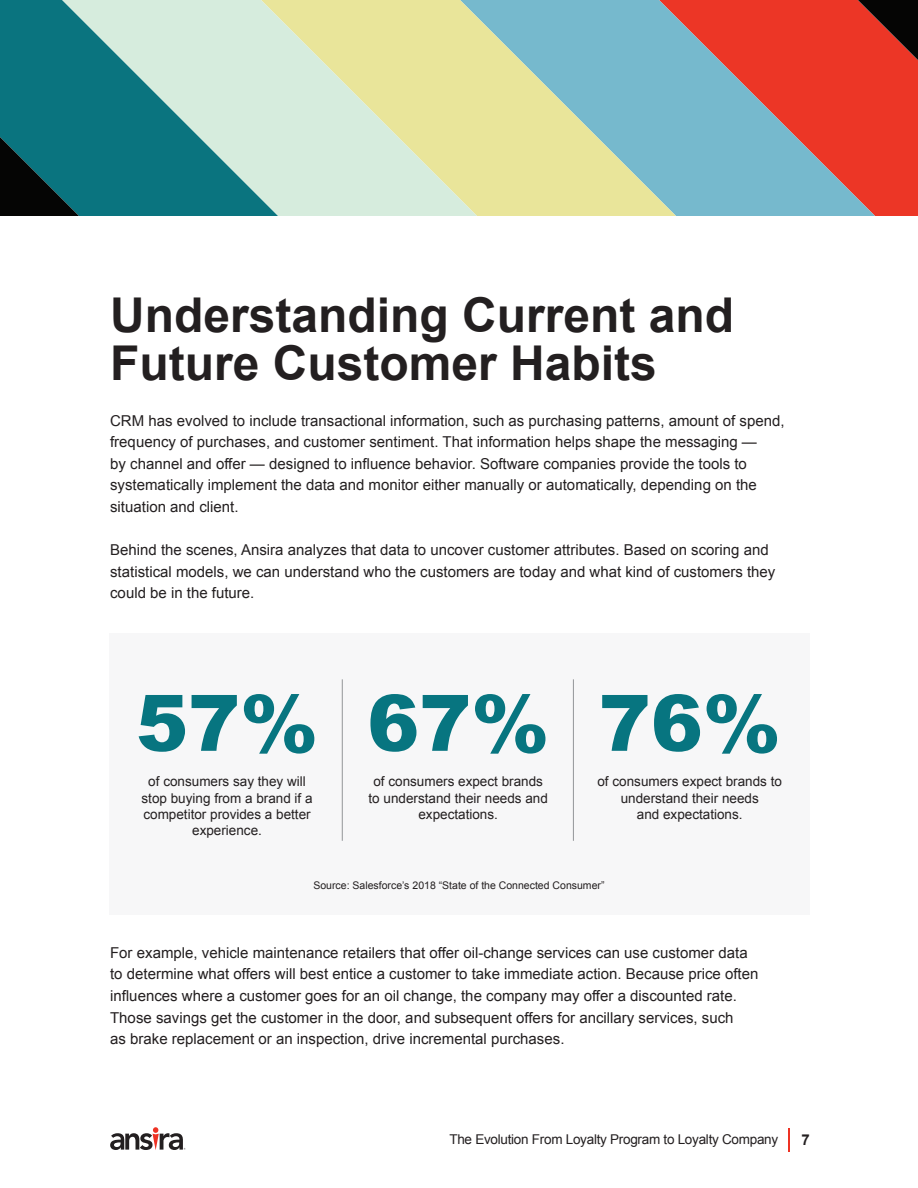
<style>
.page{position:relative;width:918px;height:1188px;background:#fff}
.page>*{position:absolute;margin:0;border:0;box-sizing:border-box;transform-origin:0 0}
.t1{font:900 78px "Arial";color:#077580}
.t2{font:700 48px/48px "Arial";color:#231f20}
.t3{font:15px/21.6px "Arial";color:#231f20}
.t4{font:700 15px "Arial";color:#231f20}
.t5{font:13.5px/16.2px "Arial";color:#231f20;text-align:center}
.t6{font:13.5px "Arial";letter-spacing:-.02em;color:#231f20}
.t7{font:10.5px "Arial";color:#231f20}
</style>
<div class="page">
<svg style="left:110px;top:1127px;width:75px;height:23px"></svg>
<svg style="left:788px;top:1128px;width:1px;height:23px"></svg>
<div style="left:875px;top:60px;width:43px;height:156px;background:#ec3626"></div>
<svg style="left:676px;top:0;width:199px;height:216px;fill:#ec3626"></svg>
<svg style="left:477px;top:0;width:199px;height:216px;fill:#76b9cd"></svg>
<svg style="left:278px;top:0;width:199px;height:216px;fill:#e9e59a"></svg>
<svg style="left:0;top:0;width:278px;height:216px;fill:#0a747f"></svg>
<svg style="left:0;top:137px;width:79px;height:79px"></svg>
<svg style="left:858px;top:0;width:60px;height:60px"></svg>
<div style="left:109px;top:633px;width:700px;height:281px;background:#f7f7f8"></div>
<hr style="left:342px;top:679px;width:1px;height:162px;background:#939598">
<hr style="left:573px;top:679px;width:1px;height:162px;background:#939598">
<h2 class="t2" style="left:110px;top:293px;width:626px">Understanding Current and<br>Future Customer Habits</h2>
<p class="t3" style="left:110px;top:410px;width:676px">CRM has evolved to include transactional information, such as purchasing patterns, amount of spend, frequency of purchases, and customer sentiment. That information helps shape the messaging —<br>by channel and offer — designed to influence behavior. Software companies provide the tools to systematically implement the data and monitor either manually or automatically, depending on the situation and client.</p>
<p class="t3" style="left:110px;top:539px;width:667px">Behind the scenes, Ansira analyzes that data to uncover customer attributes. Based on scoring and statistical models, we can understand who the customers are today and what kind of customers they could be in the future.</p>
<h1 class="t1" style="left:136px;top:666px;width:184px">57%</h1>
<p class="t5" style="left:142px;top:774px;width:173px">of consumers say they will stop buying from a brand if a competitor provides a better experience.</p>
<h1 class="t1" style="left:367px;top:666px;width:184px">67%</h1>
<p class="t5" style="left:369px;top:774px;width:181px">of consumers expect brands to understand their needs and expectations.</p>
<p class="t5" style="left:597px;top:774px;width:186px">of consumers expect brands to</p>
<h1 class="t1" style="left:599px;top:666px;width:184px">76%</h1>
<p class="t5" style="left:621px;top:790px;width:140px">understand their needs and expectations.</p>
<p class="t7" style="left:313px;top:878px;width:293px">Source: Salesforce’s 2018 “State of the Connected Consumer”</p>
<p class="t3" style="left:110px;top:942px;width:650px">For example, vehicle maintenance retailers that offer oil-change services can use customer data to determine what offers will best entice a customer to take immediate action. Because price often influences where a customer goes for an oil change, the company may offer a discounted rate.<br>Those savings get the customer in the door, and subsequent offers for ancillary services, such<br>as brake replacement or an inspection, drive incremental purchases.</p>
<p class="t6" style="left:449px;top:1131px;width:330px">The Evolution From Loyalty Program to Loyalty Company</p>
<p class="t4" style="left:802px;top:1130px;width:10px">7</p>
</div>
